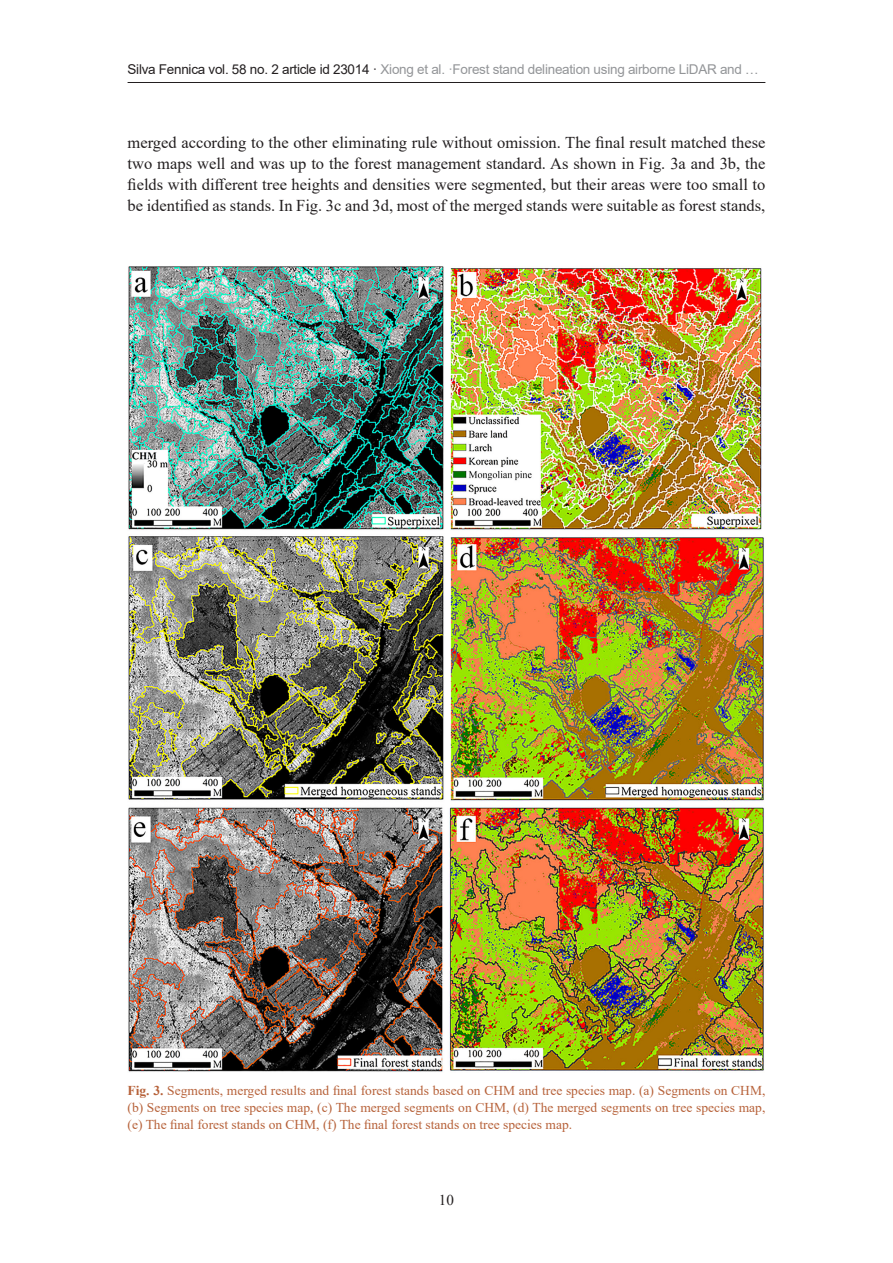
<style>
.page{position:relative;width:893px;height:1263px;background:#fff}
.page>*{position:absolute;margin:0;border:0;box-sizing:border-box;transform-origin:0 0}
.body-text-1st{font:16.5px/21px "Times New Roman";color:#231f20;text-align:justify}
.t1{font:15px "Times New Roman";color:#231f20}
.fig-caption{font:13.5px/17.2px "Times New Roman";color:#b7623a;text-align:justify}
.t2{font:13.5px "Arial";letter-spacing:-.02em;color:#939598}
.s1{color:#231f20}
.s2{font-weight:700}
</style>
<div class="page">
<hr style="left:128px;top:82px;width:637px;height:1px;background:#231f20">
<img style="left:128px;top:266px;width:636px;height:806px">
<p class="t2" style="left:128px;top:60px;width:633px"><span class="s1">Silva Fennica vol. 58 no. 2 article id 23014 ·</span> Xiong et al. ·Forest stand delineation using airborne LiDAR and …</p>
<p class="body-text-1st" style="left:128px;top:131px;width:639px">merged according to the other eliminating rule without omission. The final result matched these two maps well and was up to the forest management standard. As shown in Fig. 3a and 3b, the fields with different tree heights and densities were segmented, but their areas were too small to be identified as stands. In Fig. 3c and 3d, most of the merged stands were suitable as forest stands,</p>
<p class="fig-caption" style="left:128px;top:1081px;width:639px"><span class="s2">Fig. 3.</span> Segments, merged results and final forest stands based on CHM and tree species map. (a) Segments on CHM, (b) Segments on tree species map, (c) The merged segments on CHM, (d) The merged segments on tree species map, (e) The final forest stands on CHM, (f) The final forest stands on tree species map.</p>
<p class="t1" style="left:439px;top:1190px;width:16px">10</p>
</div>
